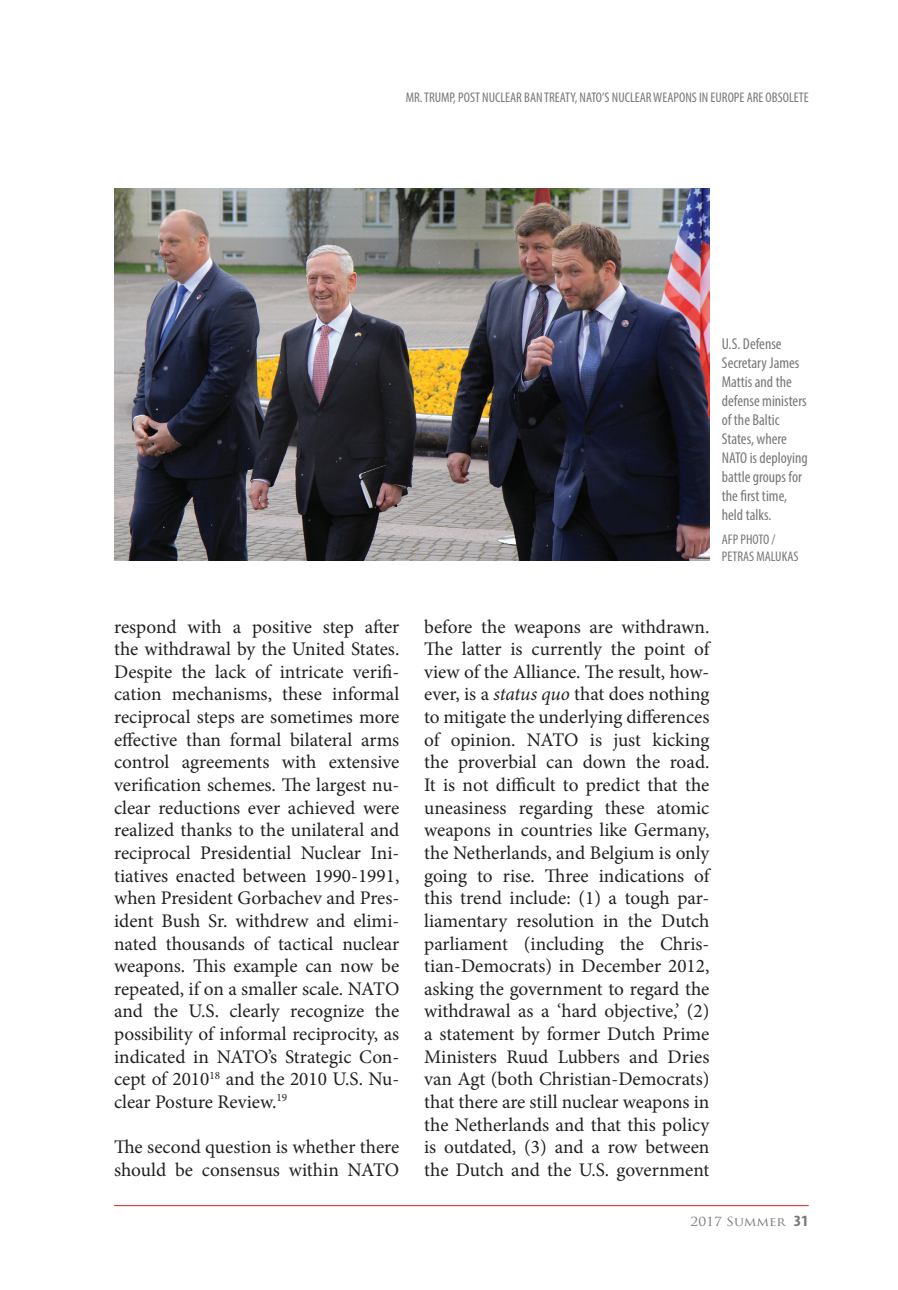
<style>
.page{position:relative;width:898px;height:1290px;background:#fff}
.page>*{position:absolute;margin:0;border:0;box-sizing:border-box;transform-origin:0 0}
.t1{font:19.25px/22.6px "Minion Pro";color:#231f20;text-align:justify}
.t2{font:condensed 15.75px/18.9px "Myriad Pro";color:#76787b}
.t3{font:condensed 14px/16.8px "Myriad Pro";color:#76787b}
.t4{font:12.25px "Trajan Pro";color:#76787b;scale:1.11 1}
.s1{font-style:italic}
.s2{font-family:"Myriad Pro";font-weight:700;font-stretch:condensed;font-size:15.75px}
</style>
<div class="page">
<hr style="left:114px;top:1205px;width:695px;height:1px;background:#d1232a">
<img style="left:114px;top:189px;width:595px;height:372px">
<p class="t3" style="left:406px;top:89px;width:404px">MR. TRUMP, POST NUCLEAR BAN TREATY, NATO’S NUCLEAR WEAPONS IN EUROPE ARE OBSOLETE</p>
<p class="t1" style="left:114px;top:615px;width:287px">respond with a positive step after the withdrawal by the United States.<br>Despite the lack of intricate verifi&shy;cation mechanisms, these informal reciprocal steps are sometimes more effective than formal bilateral arms control agreements with extensive verification schemes. The largest nu&shy;clear reductions ever achieved were realized thanks to the unilateral and reciprocal Presidential Nuclear Ini&shy;tiatives enacted between 1990-1991, when President Gorbachev and Pres&shy;ident Bush Sr. withdrew and elimi&shy;nated thousands of tactical nuclear weapons. This example can now be repeated, if on a smaller scale. NATO and the U.S. clearly recognize the possibility of informal reciprocity, as indicated in NATO’s Strategic Con&shy;cept of 2010<sup>18</sup> and the 2010 U.S. Nu&shy;clear Posture Review.<sup>19</sup></p>
<p class="t1" style="left:114px;top:1136px;width:287px">The second question is whether there should be consensus within NATO</p>
<p class="t2" style="left:722px;top:335px;width:87px">U.S. Defense<br>Secretary James<br>Mattis and the defense ministers of the Baltic<br>States, where<br>NATO is deploying battle groups for the first time, held talks.</p>
<p class="t3" style="left:722px;top:531px;width:78px">AFP PHOTO /<br>PETRAS MALUKAS</p>
<p class="t1" style="left:424px;top:615px;width:287px">before the weapons are withdrawn.<br>The latter is currently the point of view of the Alliance. The result, how&shy;ever, is a <span class="s1">status quo</span> that does nothing to mitigate the underlying differences of opinion. NATO is just kicking the proverbial can down the road.<br>It is not difficult to predict that the uneasiness regarding these atomic weapons in countries like Germany, the Netherlands, and Belgium is only going to rise. Three indications of this trend include: (1) a tough par&shy;liamentary resolution in the Dutch parliament (including the Chris&shy;tian-Democrats) in December 2012, asking the government to regard the withdrawal as a ‘hard objective,’ (2) a statement by former Dutch Prime Ministers Ruud Lubbers and Dries van Agt (both Christian-Democrats) that there are still nuclear weapons in the Netherlands and that this policy is outdated, (3) and a row between the Dutch and the U.S. government</p>
<p class="t4" style="left:691px;top:1213px;width:108px">2017 SUMMER <span class="s2">31</span></p>
</div>
